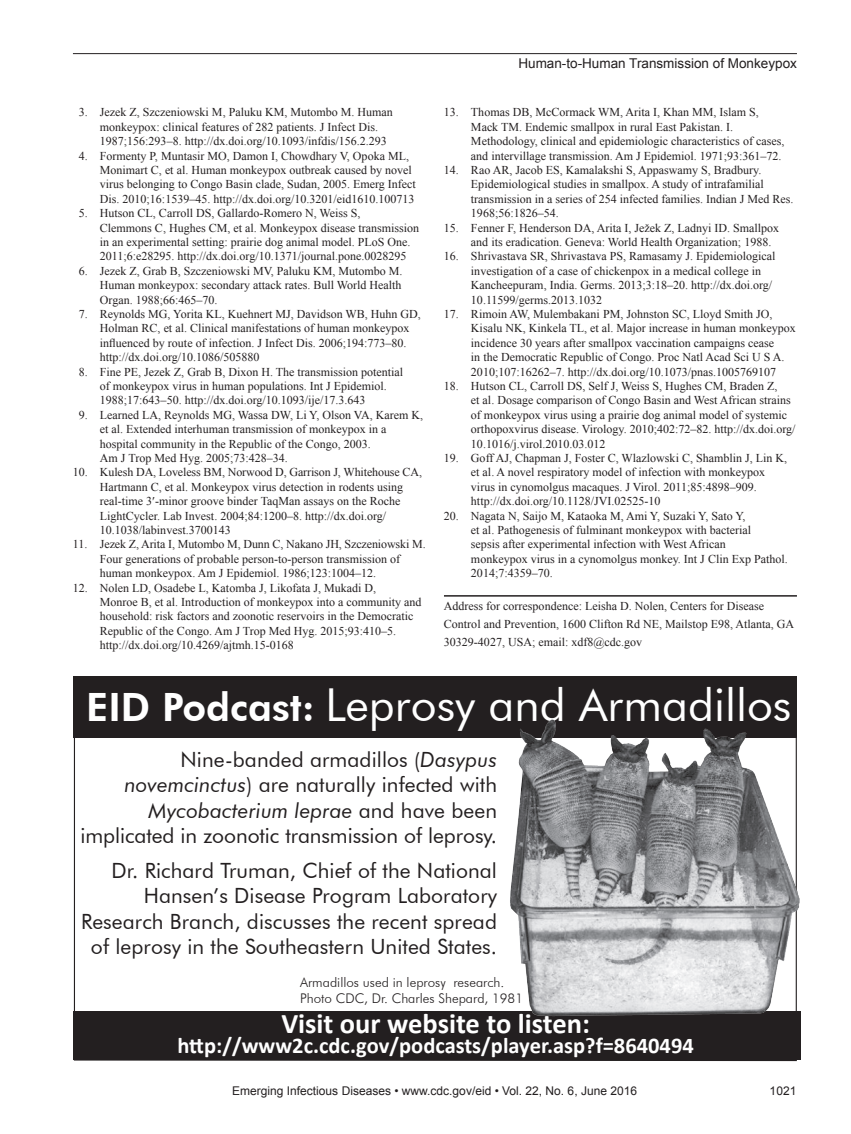
<style>
.page{position:relative;width:851px;height:1134px;background:#fff}
.page>*{position:absolute;margin:0;border:0;box-sizing:border-box;transform-origin:0 0}
.t1{font:45.45px "Futura BT";color:#fff}
.t2{font:700 28.5px "Calibri";color:#fff}
.t3{font:700 22.5px "Calibri";color:#fff}
.t4{font:21px/25.5px "Futura BT";letter-spacing:.005em;color:#231f20;text-align:right}
.Running_Head{font:13.5px "Arial";color:#231f20}
.t5{font:300 13.35px/16px "Futura BT";color:#231f20}
.References{font:12px/14.4px "Times New Roman";color:#231f20}
.Correspondence{font:12px/18px "Times New Roman";color:#231f20}
.t6{font:12px "Arial";color:#231f20}
.s1{font-weight:800;font-size:39px}
.s2{font-style:italic}
</style>
<div class="page">
<hr style="left:73px;top:53px;width:723px;height:1px;background:#231f20">
<hr style="left:444px;top:595px;width:353px;height:2px;background:#231f20">
<svg style="left:73px;top:677px;width:724px;height:385px"></svg>
<div style="left:73px;top:676px;width:723px;height:62px;background:#231f20"></div>
<div style="left:73px;top:1011px;width:727px;height:49px;background:#231f20"></div>
<img style="left:494px;top:716px;width:307px;height:304px">
<p class="References" style="left:100px;top:105px;width:294px;text-indent:-21px">3. Jezek Z, Szczeniowski M, Paluku KM, Mutombo M. Human monkeypox: clinical features of 282 patients. J Infect Dis.<br>1987;156:293–8. http://dx.doi.org/10.1093/infdis/156.2.293</p>
<p class="References" style="left:100px;top:148px;width:317px;text-indent:-21px">4. Formenty P, Muntasir MO, Damon I, Chowdhary V, Opoka ML, Monimart C, et al. Human monkeypox outbreak caused by novel virus belonging to Congo Basin clade, Sudan, 2005. Emerg Infect Dis. 2010;16:1539–45. http://dx.doi.org/10.3201/eid1610.100713</p>
<p class="References" style="left:100px;top:206px;width:320px;text-indent:-21px">5. Hutson CL, Carroll DS, Gallardo-Romero N, Weiss S,<br>Clemmons C, Hughes CM, et al. Monkeypox disease transmission in an experimental setting: prairie dog animal model. PLoS One.<br>2011;6:e28295. http://dx.doi.org/10.1371/journal.pone.0028295</p>
<p class="References" style="left:100px;top:263px;width:304px;text-align:justify;text-indent:-21px">6. Jezek Z, Grab B, Szczeniowski MV, Paluku KM, Mutombo M.<br>Human monkeypox: secondary attack rates. Bull World Health Organ. 1988;66:465–70.</p>
<p class="References" style="left:100px;top:307px;width:322px;text-indent:-21px">7. Reynolds MG, Yorita KL, Kuehnert MJ, Davidson WB, Huhn GD, Holman RC, et al. Clinical manifestations of human monkeypox influenced by route of infection. J Infect Dis. 2006;194:773–80. http://dx.doi.org/10.1086/505880</p>
<p class="References" style="left:100px;top:364px;width:305px;text-indent:-21px">8. Fine PE, Jezek Z, Grab B, Dixon H. The transmission potential of monkeypox virus in human populations. Int J Epidemiol.<br>1988;17:643–50. http://dx.doi.org/10.1093/ije/17.3.643</p>
<p class="References" style="left:100px;top:407px;width:324px;text-indent:-21px">9. Learned LA, Reynolds MG, Wassa DW, Li Y, Olson VA, Karem K, et al. Extended interhuman transmission of monkeypox in a hospital community in the Republic of the Congo, 2003.<br>Am J Trop Med Hyg. 2005;73:428–34.</p>
<p class="References" style="left:100px;top:465px;width:323px;text-indent:-27px">10. Kulesh DA, Loveless BM, Norwood D, Garrison J, Whitehouse CA, Hartmann C, et al. Monkeypox virus detection in rodents using real-time 3 -minor groove binder TaqMan assays on the Roche LightCycler. Lab Invest. 2004;84:1200–8. http://dx.doi.org/ 10.1038/labinvest.3700143</p>
<p class="References" style="left:100px;top:537px;width:327px;text-indent:-27px">11. Jezek Z, Arita I, Mutombo M, Dunn C, Nakano JH, Szczeniowski M.<br>Four generations of probable person-to-person transmission of human monkeypox. Am J Epidemiol. 1986;123:1004–12.</p>
<p class="References" style="left:100px;top:580px;width:323px;text-indent:-27px">12. Nolen LD, Osadebe L, Katomba J, Likofata J, Mukadi D,<br>Monroe B, et al. Introduction of monkeypox into a community and household: risk factors and zoonotic reservoirs in the Democratic Republic of the Congo. Am J Trop Med Hyg. 2015;93:410–5. http://dx.doi.org/10.4269/ajtmh.15-0168</p>
<p class="Running_Head" style="left:518px;top:55px;width:280px">Human-to-Human Transmission of Monkeypox</p>
<p class="References" style="left:471px;top:105px;width:315px;text-indent:-27px">13. Thomas DB, McCormack WM, Arita I, Khan MM, Islam S, Mack TM. Endemic smallpox in rural East Pakistan. I.<br>Methodology, clinical and epidemiologic characteristics of cases, and intervillage transmission. Am J Epidemiol. 1971;93:361–72.</p>
<p class="References" style="left:471px;top:163px;width:324px;text-indent:-27px">14. Rao AR, Jacob ES, Kamalakshi S, Appaswamy S, Bradbury.<br>Epidemiological studies in smallpox. A study of intrafamilial transmission in a series of 254 infected families. Indian J Med Res.<br>1968;56:1826–54.</p>
<p class="References" style="left:471px;top:220px;width:309px;text-indent:-27px">15. Fenner F, Henderson DA, Arita I, Ježek Z, Ladnyi ID. Smallpox and its eradication. Geneva: World Health Organization; 1988.</p>
<p class="References" style="left:471px;top:249px;width:306px;text-indent:-27px">16. Shrivastava SR, Shrivastava PS, Ramasamy J. Epidemiological investigation of a case of chickenpox in a medical college in Kancheepuram, India. Germs. 2013;3:18–20. http://dx.doi.org/ 10.11599/germs.2013.1032</p>
<p class="References" style="left:471px;top:307px;width:326px;text-indent:-27px">17. Rimoin AW, Mulembakani PM, Johnston SC, Lloyd Smith JO, Kisalu NK, Kinkela TL, et al. Major increase in human monkeypox incidence 30 years after smallpox vaccination campaigns cease<br>in the Democratic Republic of Congo. Proc Natl Acad Sci U S A.<br>2010;107:16262–7. http://dx.doi.org/10.1073/pnas.1005769107</p>
<p class="References" style="left:471px;top:379px;width:326px;text-indent:-27px">18. Hutson CL, Carroll DS, Self J, Weiss S, Hughes CM, Braden Z,<br>et al. Dosage comparison of Congo Basin and West African strains of monkeypox virus using a prairie dog animal model of systemic orthopoxvirus disease. Virology. 2010;402:72–82. http://dx.doi.org/ 10.1016/j.virol.2010.03.012</p>
<p class="References" style="left:471px;top:451px;width:317px;text-indent:-27px">19. Goff AJ, Chapman J, Foster C, Wlazlowski C, Shamblin J, Lin K, et al. A novel respiratory model of infection with monkeypox virus in cynomolgus macaques. J Virol. 2011;85:4898–909. http://dx.doi.org/10.1128/JVI.02525-10</p>
<p class="References" style="left:471px;top:508px;width:318px;text-indent:-27px">20. Nagata N, Saijo M, Kataoka M, Ami Y, Suzaki Y, Sato Y,<br>et al. Pathogenesis of fulminant monkeypox with bacterial<br>sepsis after experimental infection with West African<br>monkeypox virus in a cynomolgus monkey. Int J Clin Exp Pathol.<br>2014;7:4359–70.</p>
<p class="Correspondence" style="left:444px;top:597px;width:351px">Address for correspondence: Leisha D. Nolen, Centers for Disease<br>Control and Prevention, 1600 Clifton Rd NE, Mailstop E98, Atlanta, GA<br>30329-4027, USA; email: xdf8@cdc.gov</p>
<p class="t1" style="left:86px;top:677px;width:706px"><span class="s1">EID Podcast:</span> Leprosy and Armadillos</p>
<p class="t4" style="left:81px;top:746px;width:418px">Nine-banded armadillos (<span class="s2">Dasypus novemcinctus</span>) are naturally infected with <span class="s2">Mycobacterium leprae</span> and have been implicated in zoonotic transmission of leprosy.</p>
<p class="t4" style="left:81px;top:857px;width:417px">Dr. Richard Truman, Chief of the National Hansen’s Disease Program Laboratory Research Branch, discusses the recent spread of leprosy in the Southeastern United States.</p>
<p class="t5" style="left:300px;top:974px;width:224px">Armadillos used in leprosy research.<br>Photo CDC, Dr. Charles Shepard, 1981</p>
<p class="t2" style="left:281px;top:1005px;width:310px">Visit our website to listen:</p>
<p class="t3" style="left:177px;top:1032px;width:518px">http://www2c.cdc.gov/podcasts/player.asp?f=8640494</p>
<p class="t6" style="left:232px;top:1083px;width:406px">Emerging Infectious Diseases • www.cdc.gov/eid • Vol. 22, No. 6, June 2016</p>
<p class="t6" style="left:769px;top:1083px;width:28px">1021</p>
</div>
